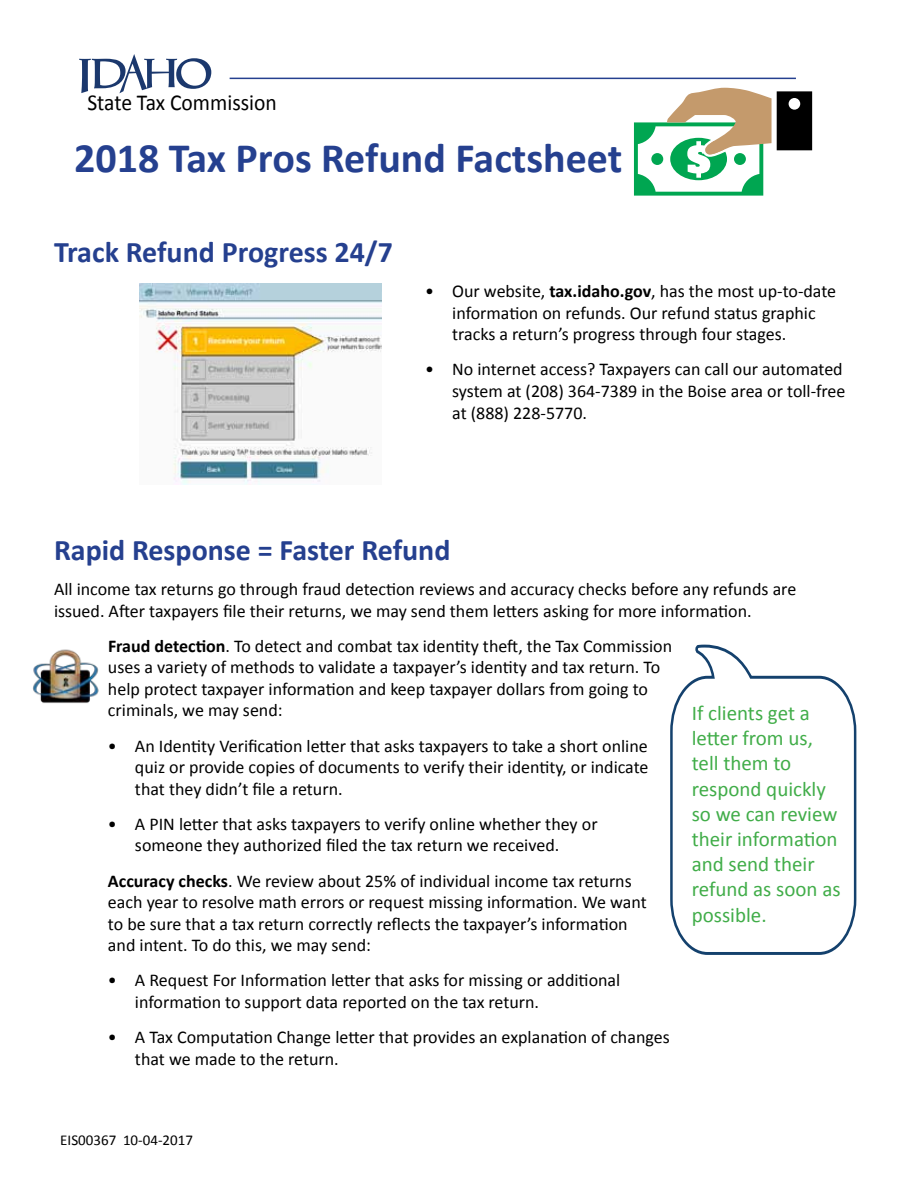
<style>
.page{position:relative;width:918px;height:1188px;background:#fff}
.page>*{position:absolute;margin:0;border:0;box-sizing:border-box;transform-origin:0 0}
.t1{font:700 42px "Calibri";color:#25408f}
.t2{font:700 30px "Calibri";color:#25408f}
.t3{font:22.8px "Calibri";color:#000;scale:.94 1}
.t4{font:21px/25.2px "Calibri";color:#41ad49}
.t5{font:18px/21.6px "Calibri";color:#000}
.t6{font:15px "Calibri";color:#000}
.s1{font-weight:700}
</style>
<div class="page">
<svg style="left:634px;top:88px;width:178px;height:108px"></svg>
<hr style="left:230px;top:78px;width:566px;height:1px;background:#25408f">
<svg style="left:79px;top:54px;width:132px;height:39px"></svg>
<img style="left:139px;top:284px;width:243px;height:201px">
<svg style="left:670px;top:644px;width:187px;height:311px"></svg>
<img style="left:33px;top:649px;width:66px;height:54px">
<p class="t3" style="left:87px;top:89px;width:203px">State Tax Commission</p>
<h1 class="t1" style="left:74px;top:131px;width:550px">2018 Tax Pros Refund Factsheet</h1>
<h2 class="t2" style="left:54px;top:233px;width:341px">Track Refund Progress 24/7</h2>
<p class="t5" style="left:452px;top:280px;width:386px;text-indent:-27px">• Our website, <span class="s1">tax.idaho.gov</span>, has the most up-to-date information on refunds. Our refund status graphic tracks a return’s progress through four stages.</p>
<p class="t5" style="left:452px;top:359px;width:395px;text-indent:-27px">• No internet access? Taxpayers can call our automated system at (208) 364-7389 in the Boise area or toll-free at (888) 228-5770.</p>
<h2 class="t2" style="left:54px;top:531px;width:398px">Rapid Response = Faster Refund</h2>
<p class="t5" style="left:54px;top:578px;width:744px">All income tax returns go through fraud detection reviews and accuracy checks before any refunds are issued. After taxpayers file their returns, we may send them letters asking for more information.</p>
<p class="t5" style="left:108px;top:635px;width:566px"><span class="s1">Fraud detection</span>. To detect and combat tax identity theft, the Tax Commission uses a variety of methods to validate a taxpayer’s identity and tax return. To help protect taxpayer information and keep taxpayer dollars from going to criminals, we may send:</p>
<p class="t5" style="left:135px;top:735px;width:515px;text-align:justify;text-indent:-27px">• An Identity Verification letter that asks taxpayers to take a short online quiz or provide copies of documents to verify their identity, or indicate that they didn’t file a return.</p>
<p class="t5" style="left:135px;top:813px;width:464px;text-indent:-27px">• A PIN letter that asks taxpayers to verify online whether they or someone they authorized filed the tax return we received.</p>
<p class="t5" style="left:108px;top:870px;width:540px"><span class="s1">Accuracy checks</span>. We review about 25% of individual income tax returns each year to resolve math errors or request missing information. We want to be sure that a tax return correctly reflects the taxpayer’s information and intent. To do this, we may send:</p>
<p class="t5" style="left:135px;top:970px;width:487px;text-indent:-27px">• A Request For Information letter that asks for missing or additional information to support data reported on the tax return.</p>
<p class="t5" style="left:135px;top:1026px;width:536px;text-indent:-27px">• A Tax Computation Change letter that provides an explanation of changes that we made to the return.</p>
<p class="t4" style="left:692px;top:700px;width:150px">If clients get a letter from us, tell them to respond quickly so we can review their information and send their refund as soon as possible.</p>
<p class="t6" style="left:60px;top:1131px;width:134px">EIS00367 10-04-2017</p>
</div>
